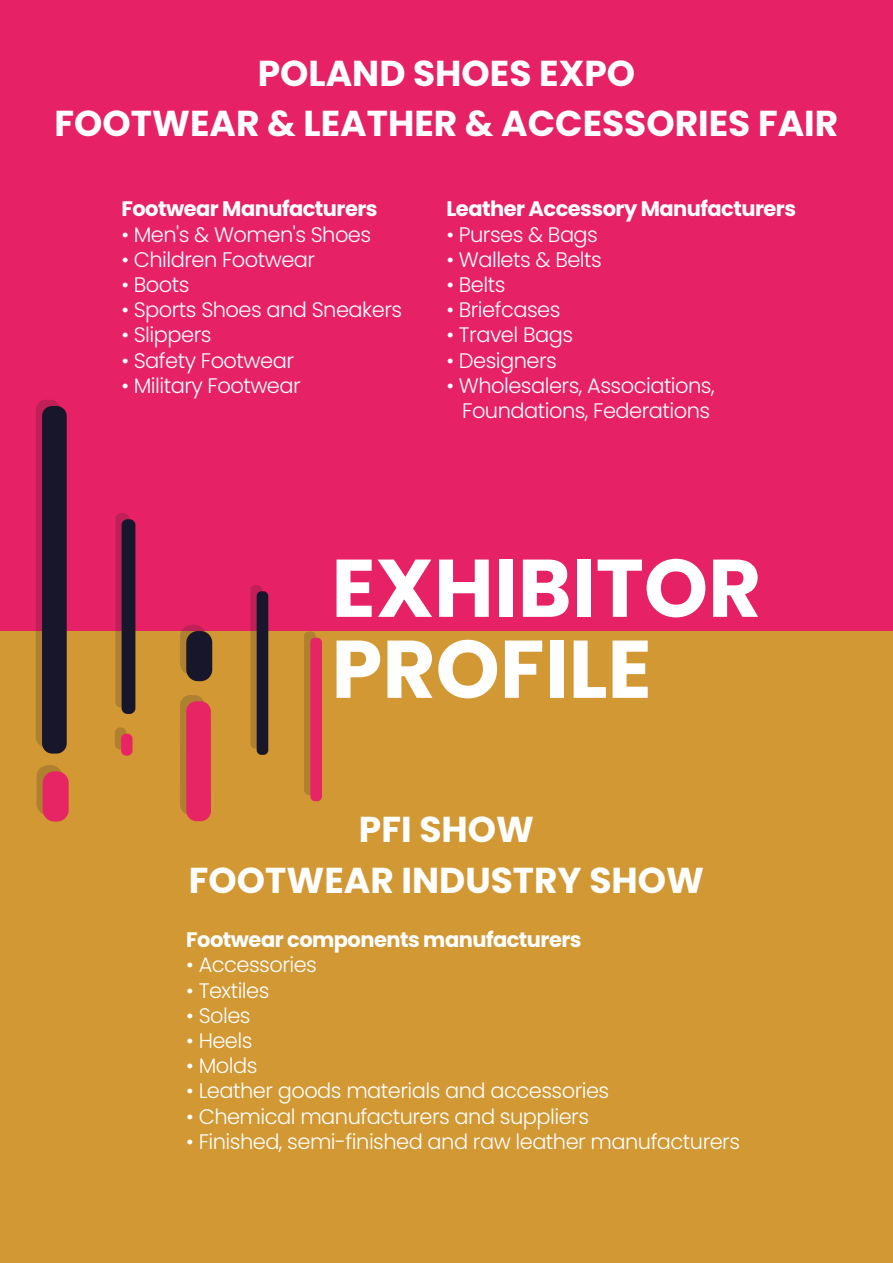
<style>
.page{position:relative;width:893px;height:1263px;background:#fff}
.page>*{position:absolute;margin:0;border:0;box-sizing:border-box;transform-origin:0 0}
.t1{font:700 81.6px/81px "Poppins";color:#fff}
.t2{font:700 36px/50.4px "Poppins";color:#fff;text-align:center}
.t3{font:300 21px/25.2px "Poppins";letter-spacing:-.025em;color:#fff;text-align:center}
.t4{font:700 21px "Poppins";letter-spacing:-.025em;color:#fff}
</style>
<div class="page">
<div style="left:0;top:0;width:893px;height:631px;background:#e72165"></div>
<div style="left:0;top:631px;width:893px;height:632px;background:#d19833"></div>
<div style="left:180px;top:695px;width:25px;height:120px;background:#ae802f;border-radius:10px"></div>
<div style="left:304px;top:631px;width:12px;height:164px;background:#ae802f;border-radius:5px"></div>
<svg style="left:250px;top:585px;width:12px;height:164px"></svg>
<svg style="left:115px;top:513px;width:14px;height:195px"></svg>
<svg style="left:36px;top:400px;width:24px;height:347px;background:#ba3e4a"></svg>
<div style="left:115px;top:727px;width:11px;height:22px;background:#ae802f;border-radius:5px"></div>
<svg style="left:36px;top:765px;width:26px;height:50px"></svg>
<svg style="left:180px;top:625px;width:26px;height:50px"></svg>
<div style="left:186px;top:701px;width:25px;height:120px;background:#e72565;border-radius:10px"></div>
<div style="left:310px;top:638px;width:12px;height:163px;background:#e72565;border-radius:5px"></div>
<div style="left:257px;top:591px;width:11px;height:164px;background:#18162b;border-radius:5px"></div>
<div style="left:122px;top:519px;width:13px;height:195px;background:#18162b;border-radius:6px"></div>
<div style="left:42px;top:406px;width:25px;height:348px;background:#18162b;border-radius:10px"></div>
<div style="left:121px;top:734px;width:11px;height:22px;background:#e72565;border-radius:5px"></div>
<div style="left:43px;top:771px;width:26px;height:50px;background:#e72565;border-radius:12px"></div>
<div style="left:186px;top:631px;width:26px;height:50px;background:#18162b;border-radius:12px"></div>
<h2 class="t2" style="left:55px;top:48px;width:785px">POLAND SHOES EXPO<br>FOOTWEAR &amp; LEATHER &amp; ACCESSORIES FAIR</h2>
<p class="t4" style="left:121px;top:197px;width:258px">Footwear Manufacturers</p>
<p class="t3" style="left:121px;top:222px;width:251px">• Men's &amp; Women's Shoes</p>
<p class="t3" style="left:121px;top:247px;width:195px">• Children Footwear</p>
<p class="t3" style="left:121px;top:272px;width:69px">• Boots</p>
<p class="t3" style="left:121px;top:297px;width:282px">• Sports Shoes and Sneakers</p>
<p class="t3" style="left:121px;top:322px;width:92px">• Slippers</p>
<p class="t3" style="left:121px;top:348px;width:174px">• Safety Footwear</p>
<p class="t3" style="left:121px;top:373px;width:181px">• Military Footwear</p>
<p class="t4" style="left:446px;top:197px;width:351px">Leather Accessory Manufacturers</p>
<p class="t3" style="left:446px;top:222px;width:153px">• Purses &amp; Bags</p>
<p class="t3" style="left:446px;top:247px;width:157px">• Wallets &amp; Belts</p>
<p class="t3" style="left:446px;top:272px;width:60px">• Belts</p>
<p class="t3" style="left:446px;top:297px;width:116px">• Briefcases</p>
<p class="t3" style="left:446px;top:322px;width:128px">• Travel Bags</p>
<p class="t3" style="left:446px;top:348px;width:112px">• Designers</p>
<p class="t3" style="left:446px;top:373px;width:270px">• Wholesalers, Associations,<br>Foundations, Federations</p>
<h1 class="t1" style="left:331px;top:548px;width:431px">EXHIBITOR<br>PROFILE</h1>
<h2 class="t2" style="left:189px;top:804px;width:517px">PFI SHOW<br>FOOTWEAR INDUSTRY SHOW</h2>
<p class="t4" style="left:186px;top:928px;width:397px">Footwear components manufacturers</p>
<p class="t3" style="left:186px;top:952px;width:132px">• Accessories</p>
<p class="t3" style="left:186px;top:978px;width:85px">• Textiles</p>
<p class="t3" style="left:186px;top:1003px;width:66px">• Soles</p>
<p class="t3" style="left:186px;top:1028px;width:68px">• Heels</p>
<p class="t3" style="left:186px;top:1053px;width:73px">• Molds</p>
<p class="t3" style="left:186px;top:1078px;width:424px">• Leather goods materials and accessories</p>
<p class="t3" style="left:186px;top:1104px;width:404px">• Chemical manufacturers and suppliers</p>
<p class="t3" style="left:186px;top:1129px;width:555px">• Finished, semi-finished and raw leather manufacturers</p>
</div>
